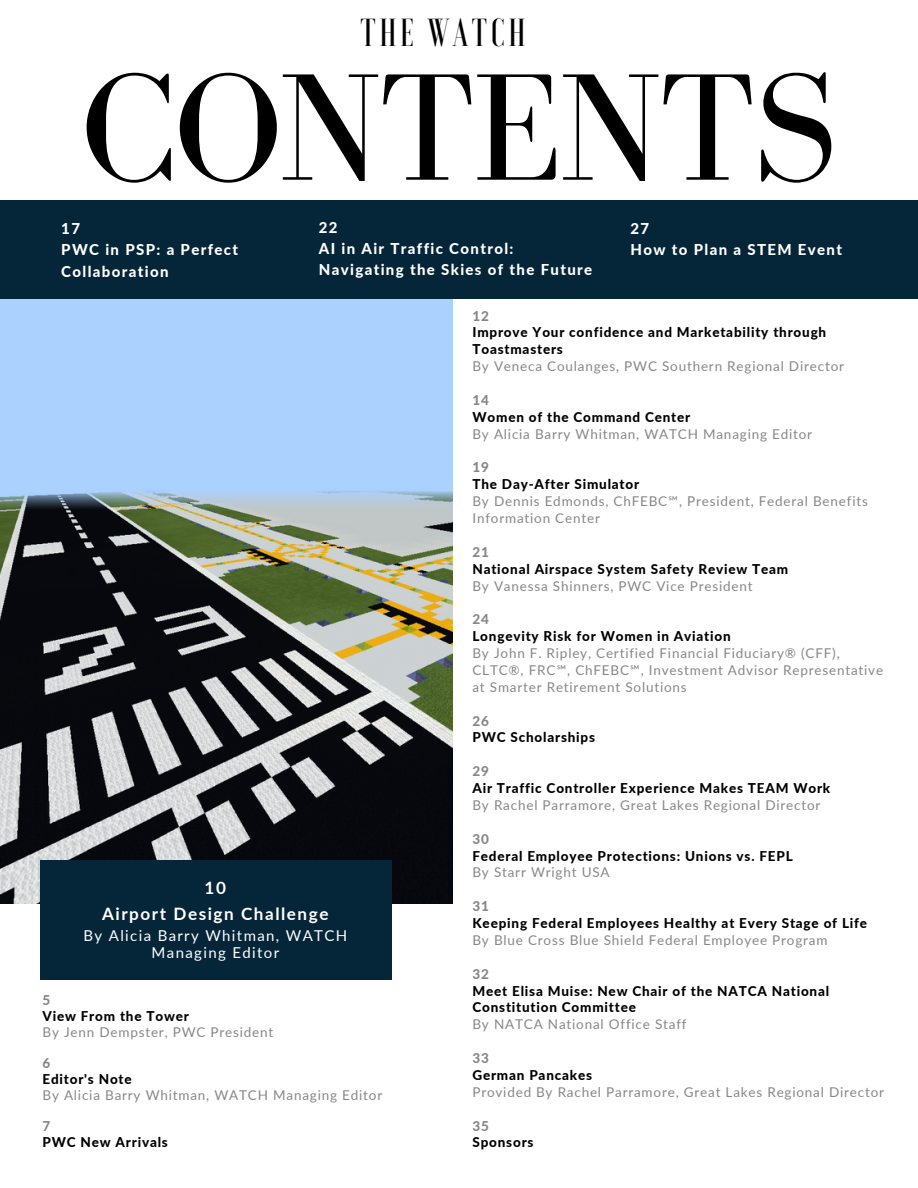
<style>
.page{position:relative;width:918px;height:1188px;background:#fff}
.page>*{position:absolute;margin:0;border:0;box-sizing:border-box;transform-origin:0 0}
.t1{font:156.6px "Bodoni FLF";letter-spacing:-.02em;color:#000}
.t2{font:500 39px "Voga";letter-spacing:.09em;color:#000}
.t3{font:700 17.1px "Lato";letter-spacing:.09em;color:#fff}
.t4{font:800 15px/21.3px "Lato";letter-spacing:.09em;color:#fff}
.t5{font:15px/16.8px "Lato";letter-spacing:.09em;color:#fff;text-align:center}
.t6{font:13.5px/16.8px "Lato";letter-spacing:.06em;color:#878787}
.t7{font:800 13.5px/16.8px "Lato";letter-spacing:.06em;color:#000}
.t8{font:800 13.5px "Lato";letter-spacing:.06em;color:#878787}
</style>
<div class="page">
<img style="left:0;top:298px;width:452px;height:606px">
<div style="left:0;top:200px;width:918px;height:98px;background:#052539"></div>
<div style="left:40px;top:860px;width:352px;height:120px;background:#052539"></div>
<p class="t2" style="left:361px;top:13px;width:166px">THE WATCH</p>
<p class="t1" style="left:81px;top:43px;width:758px">CONTENTS</p>
<p class="t4" style="left:61px;top:218px;width:20px">17</p>
<p class="t4" style="left:61px;top:239px;width:178px">PWC in PSP: a Perfect<br>Collaboration</p>
<p class="t4" style="left:319px;top:216px;width:20px">22</p>
<p class="t4" style="left:319px;top:238px;width:275px">AI in Air Traffic Control:<br>Navigating the Skies of the Future</p>
<p class="t4" style="left:631px;top:218px;width:20px">27</p>
<p class="t4" style="left:631px;top:239px;width:213px">How to Plan a STEM Event</p>
<p class="t3" style="left:205px;top:877px;width:23px">10</p>
<p class="t3" style="left:102px;top:903px;width:228px">Airport Design Challenge</p>
<p class="t5" style="left:84px;top:927px;width:265px">By Alicia Barry Whitman, WATCH<br>Managing Editor</p>
<p class="t8" style="left:42px;top:992px;width:9px">5</p>
<p class="t7" style="left:42px;top:1007px;width:148px">View From the Tower</p>
<p class="t6" style="left:42px;top:1023px;width:232px">By Jenn Dempster, PWC President</p>
<p class="t8" style="left:42px;top:1055px;width:9px">6</p>
<p class="t7" style="left:42px;top:1070px;width:91px">Editor's Note</p>
<p class="t6" style="left:42px;top:1086px;width:341px">By Alicia Barry Whitman, WATCH Managing Editor</p>
<p class="t8" style="left:42px;top:1118px;width:9px">7</p>
<p class="t7" style="left:42px;top:1133px;width:127px">PWC New Arrivals</p>
<p class="t8" style="left:472px;top:307px;width:18px">12</p>
<p class="t7" style="left:472px;top:324px;width:355px">Improve Your confidence and Marketability through<br>Toastmasters</p>
<p class="t6" style="left:472px;top:358px;width:373px">By Veneca Coulanges, PWC Southern Regional Director</p>
<p class="t8" style="left:472px;top:392px;width:18px">14</p>
<p class="t7" style="left:472px;top:408px;width:219px">Women of the Command Center</p>
<p class="t6" style="left:472px;top:425px;width:341px">By Alicia Barry Whitman, WATCH Managing Editor</p>
<p class="t8" style="left:472px;top:459px;width:18px">19</p>
<p class="t7" style="left:472px;top:476px;width:168px">The Day-After Simulator</p>
<p class="t6" style="left:472px;top:493px;width:397px">By Dennis Edmonds, ChFEBC℠, President, Federal Benefits<br>Information Center</p>
<p class="t8" style="left:472px;top:543px;width:18px">21</p>
<p class="t7" style="left:472px;top:560px;width:317px">National Airspace System Safety Review Team</p>
<p class="t6" style="left:472px;top:577px;width:282px">By Vanessa Shinners, PWC Vice President</p>
<p class="t8" style="left:472px;top:611px;width:18px">24</p>
<p class="t7" style="left:472px;top:628px;width:260px">Longevity Risk for Women in Aviation</p>
<p class="t6" style="left:472px;top:644px;width:412px">By John F. Ripley, Certified Financial Fiduciary® (CFF),<br>CLTC®, FRC℠, ChFEBC℠, Investment Advisor Representative at Smarter Retirement Solutions</p>
<p class="t8" style="left:472px;top:712px;width:18px">26</p>
<p class="t7" style="left:472px;top:729px;width:124px">PWC Scholarships</p>
<p class="t8" style="left:472px;top:763px;width:18px">29</p>
<p class="t7" style="left:472px;top:779px;width:359px">Air Traffic Controller Experience Makes TEAM Work</p>
<p class="t6" style="left:472px;top:796px;width:350px">By Rachel Parramore, Great Lakes Regional Director</p>
<p class="t8" style="left:472px;top:830px;width:18px">30</p>
<p class="t7" style="left:472px;top:847px;width:322px">Federal Employee Protections: Unions vs. FEPL</p>
<p class="t6" style="left:472px;top:864px;width:139px">By Starr Wright USA</p>
<p class="t8" style="left:472px;top:898px;width:18px">31</p>
<p class="t7" style="left:472px;top:914px;width:396px">Keeping Federal Employees Healthy at Every Stage of Life</p>
<p class="t6" style="left:472px;top:931px;width:357px">By Blue Cross Blue Shield Federal Employee Program</p>
<p class="t8" style="left:472px;top:965px;width:18px">32</p>
<p class="t7" style="left:472px;top:982px;width:358px">Meet Elisa Muise: New Chair of the NATCA National<br>Constitution Committee</p>
<p class="t6" style="left:472px;top:1016px;width:216px">By NATCA National Office Staff</p>
<p class="t8" style="left:472px;top:1050px;width:18px">33</p>
<p class="t7" style="left:472px;top:1066px;width:121px">German Pancakes</p>
<p class="t6" style="left:472px;top:1083px;width:413px">Provided By Rachel Parramore, Great Lakes Regional Director</p>
<p class="t8" style="left:472px;top:1117px;width:18px">35</p>
<p class="t7" style="left:472px;top:1134px;width:63px">Sponsors</p>
</div>
